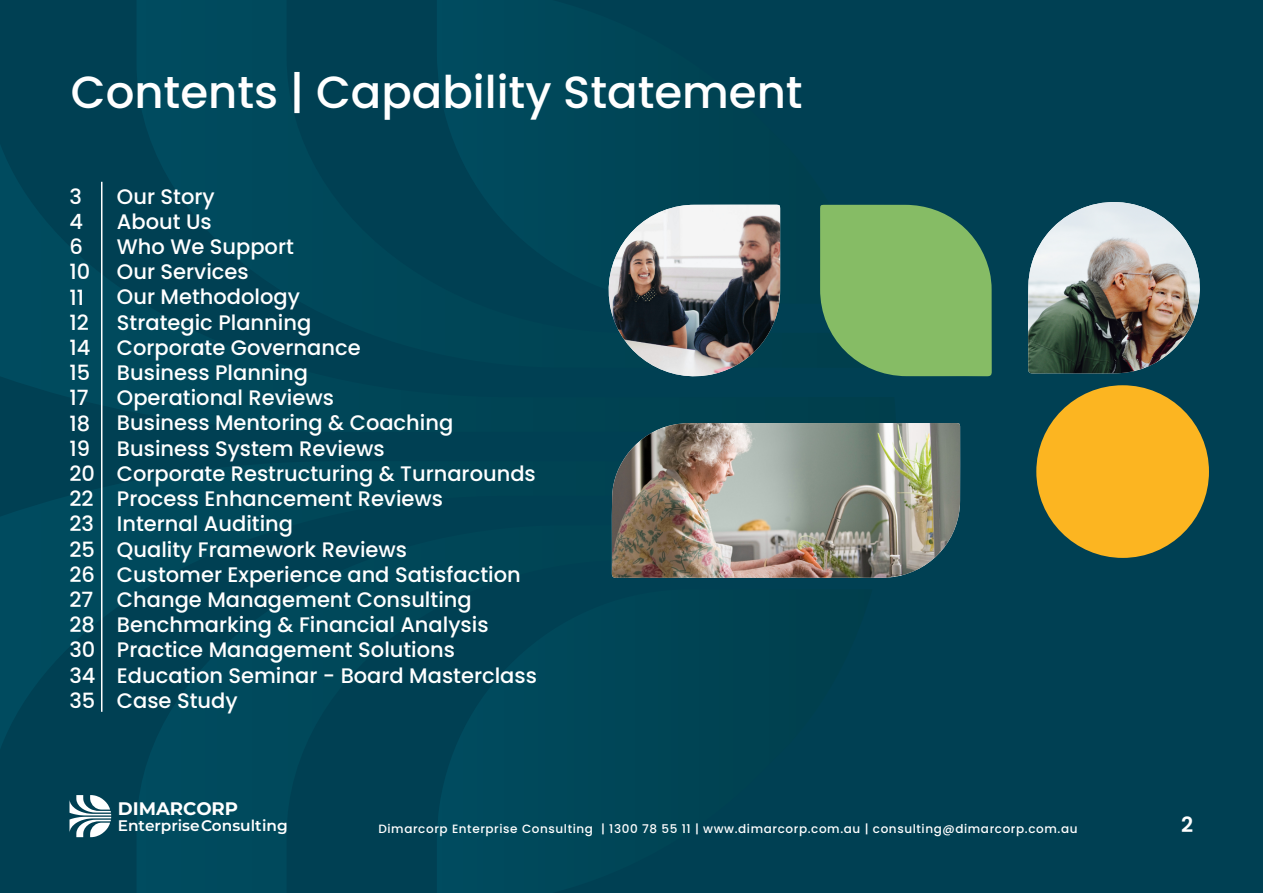
<style>
.page{position:relative;width:1263px;height:893px;background:#004053}
.page>*{position:absolute;margin:0;border:0;box-sizing:border-box;transform-origin:0 0}
.t1{font:500 45px "Poppins";color:#fff}
.t2{font:500 21px/25.2px "Poppins";color:#fff}
.t3{font:600 21px "Poppins";color:#fff}
.t4{font:700 18.15px "Montserrat";color:#fff}
.t5{font:600 15.3px "Montserrat";color:#fff}
.t6{font:500 12px "Poppins";letter-spacing:.05em;color:#fff}
</style>
<div class="page">
<svg style="left:0;top:146px;width:896px;height:286px"></svg>
<svg style="left:137px;top:0;width:754px;height:368px"></svg>
<svg style="left:0;top:461px;width:103px;height:286px"></svg>
<svg style="left:137px;top:654px;width:80px;height:239px"></svg>
<svg style="left:437px;top:699px;width:46px;height:194px"></svg>
<hr style="left:101px;top:182px;width:1px;height:530px;background:#fff">
<svg style="left:70px;top:795px;width:41px;height:42px"></svg>
<img style="left:611px;top:423px;width:349px;height:155px">
<svg style="left:820px;top:205px;width:172px;height:171px"></svg>
<img style="left:1028px;top:202px;width:172px;height:171px">
<svg style="left:600px;top:205px;width:180px;height:180px"></svg>
<img style="left:607px;top:205px;width:173px;height:173px">
<div style="left:1036px;top:385px;width:173px;height:173px;background:#fcb521;border-radius:50%"></div>
<h1 class="t1" style="left:71px;top:66px;width:733px">Contents | Capability Statement</h1>
<h1 class="t1" style="left:82px;top:66px;width:209px">Contents</h1>
<p class="t2" style="left:69px;top:184px;width:28px">3<br>4<br>6<br>10<br>11<br>12<br>14<br>15<br>17<br>18<br>19<br>20<br>22<br>23<br>25<br>26<br>27<br>28<br>30<br>34<br>35</p>
<p class="t2" style="left:117px;top:184px;width:421px">Our Story<br>About Us<br>Who We Support<br>Our Services<br>Our Methodology<br>Strategic Planning<br>Corporate Governance<br>Business Planning<br>Operational Reviews<br>Business Mentoring &amp; Coaching<br>Business System Reviews<br>Corporate Restructuring &amp; Turnarounds<br>Process Enhancement Reviews<br>Internal Auditing<br>Quality Framework Reviews<br>Customer Experience and Satisfaction<br>Change Management Consulting<br>Benchmarking &amp; Financial Analysis<br>Practice Management Solutions<br>Education Seminar - Board Masterclass<br>Case Study</p>
<p class="t4" style="left:118px;top:796px;width:122px">DIMARCORP</p>
<p class="t5" style="left:118px;top:814px;width:171px">EnterpriseConsulting</p>
<p class="t3" style="left:1181px;top:812px;width:14px">2</p>
<p class="t6" style="left:378px;top:822px;width:701px">Dimarcorp Enterprise Consulting | 1300 78 55 11 | www.dimarcorp.com.au | consulting@dimarcorp.com.au</p>
</div>
